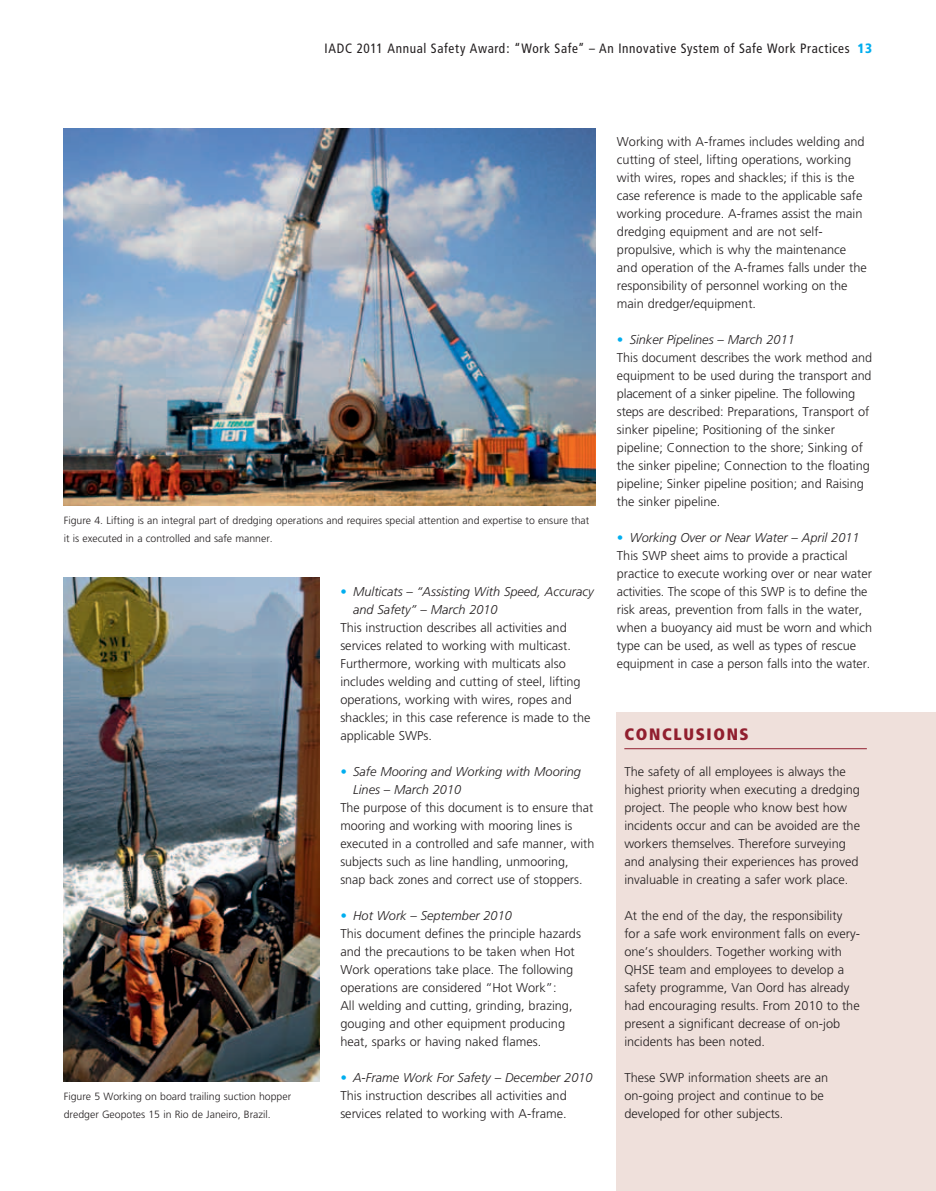
<style>
.page{position:relative;width:936px;height:1191px;background:#fff}
.page>*{position:absolute;margin:0;border:0;box-sizing:border-box;transform-origin:0 0}
.t1{font:900 condensed 16.5px "Frutiger";letter-spacing:.1em;color:#911f2f}
.t2{font:condensed 13.5px "Frutiger";letter-spacing:.045em;color:#231f20}
.t3{font:300 12.75px/18px "Frutiger";color:#231f20}
.t4{font:italic 300 12.75px/18px "Frutiger";color:#231f20}
.t5{font:300 10.5px/18px "Frutiger";color:#231f20}
.s1{font-weight:900;color:#00aeef}
.s2{font-style:normal;color:#00aeef}
.s3{color:#00aeef}
.s4{font-style:italic;color:#00aeef}
.s5{font-style:italic}
</style>
<div class="page">
<img style="left:64px;top:128px;width:531px;height:378px">
<img style="left:64px;top:578px;width:255px;height:504px">
<div style="left:617px;top:712px;width:318px;height:479px;background:#efe0db"></div>
<hr style="left:624px;top:748px;width:242px;height:1px;background:#911f2f">
<p class="t2" style="left:324px;top:41px;width:549px">IADC 2011 Annual Safety Award: “Work Safe” – An Innovative System of Safe Work Practices <span class="s1">13</span></p>
<p class="t5" style="left:64px;top:511px;width:527px">Figure 4. Lifting is an integral part of dredging operations and requires special attention and expertise to ensure that it is executed in a controlled and safe manner.</p>
<p class="t5" style="left:64px;top:1087px;width:229px">Figure 5 Working on board trailing suction hopper dredger Geopotes 15 in Rio de Janeiro, Brazil.</p>
<p class="t4" style="left:353px;top:582px;width:242px;text-indent:-13px"><span class="s2">•</span> Multicats – “Assisting With Speed, Accuracy and Safety” – March 2010</p>
<p class="t3" style="left:340px;top:618px;width:252px">This instruction describes all activities and services related to working with multicast.<br>Furthermore, working with multicats also includes welding and cutting of steel, lifting operations, working with wires, ropes and shackles; in this case reference is made to the applicable SWPs.</p>
<p class="t4" style="left:353px;top:762px;width:229px;text-indent:-13px"><span class="s3">•</span> Safe Mooring and Working with Mooring<br>Lines – March 2010</p>
<p class="t3" style="left:340px;top:798px;width:255px">The purpose of this document is to ensure that mooring and working with mooring lines is executed in a controlled and safe manner, with subjects such as line handling, unmooring, snap back zones and correct use of stoppers.</p>
<p class="t3" style="left:340px;top:906px;width:242px"><span class="s4">•</span> <span class="s5">Hot Work – September 2010<br></span>This document defines the principle hazards and the precautions to be taken when Hot Work operations take place. The following operations are considered “Hot Work”:<br>All welding and cutting, grinding, brazing, gouging and other equipment producing heat, sparks or having naked flames.</p>
<p class="t3" style="left:340px;top:1068px;width:254px"><span class="s4">•</span> <span class="s5">A-Frame Work For Safety – December 2010<br></span>This instruction describes all activities and services related to working with A-frame.</p>
<p class="t3" style="left:617px;top:132px;width:251px">Working with A-frames includes welding and cutting of steel, lifting operations, working with wires, ropes and shackles; if this is the case reference is made to the applicable safe working procedure. A-frames assist the main dredging equipment and are not self&shy;propulsive, which is why the maintenance and operation of the A-frames falls under the responsibility of personnel working on the main dredger/equipment.</p>
<p class="t3" style="left:617px;top:330px;width:257px"><span class="s4">•</span> <span class="s5">Sinker Pipelines – March 2011<br></span>This document describes the work method and equipment to be used during the transport and placement of a sinker pipeline. The following steps are described: Preparations, Transport of sinker pipeline; Positioning of the sinker pipeline; Connection to the shore; Sinking of the sinker pipeline; Connection to the floating pipeline; Sinker pipeline position; and Raising the sinker pipeline.</p>
<p class="t3" style="left:617px;top:528px;width:257px"><span class="s4">•</span> <span class="s5">Working Over or Near Water – April 2011<br></span>This SWP sheet aims to provide a practical practice to execute working over or near water activities. The scope of this SWP is to define the risk areas, prevention from falls in the water, when a buoyancy aid must be worn and which type can be used, as well as types of rescue equipment in case a person falls into the water.</p>
<p class="t1" style="left:624px;top:724px;width:126px">CONCLUSIONS</p>
<p class="t3" style="left:624px;top:762px;width:237px">The safety of all employees is always the highest priority when executing a dredging project. The people who know best how incidents occur and can be avoided are the workers themselves. Therefore surveying and analysing their experiences has proved invaluable in creating a safer work place.</p>
<p class="t3" style="left:624px;top:906px;width:237px">At the end of the day, the responsibility for a safe work environment falls on every&shy;one’s shoulders. Together working with QHSE team and employees to develop a safety programme, Van Oord has already had encouraging results. From 2010 to the present a significant decrease of on-job incidents has been noted.</p>
<p class="t3" style="left:624px;top:1068px;width:205px">These SWP information sheets are an on-going project and continue to be developed for other subjects.</p>
</div>
